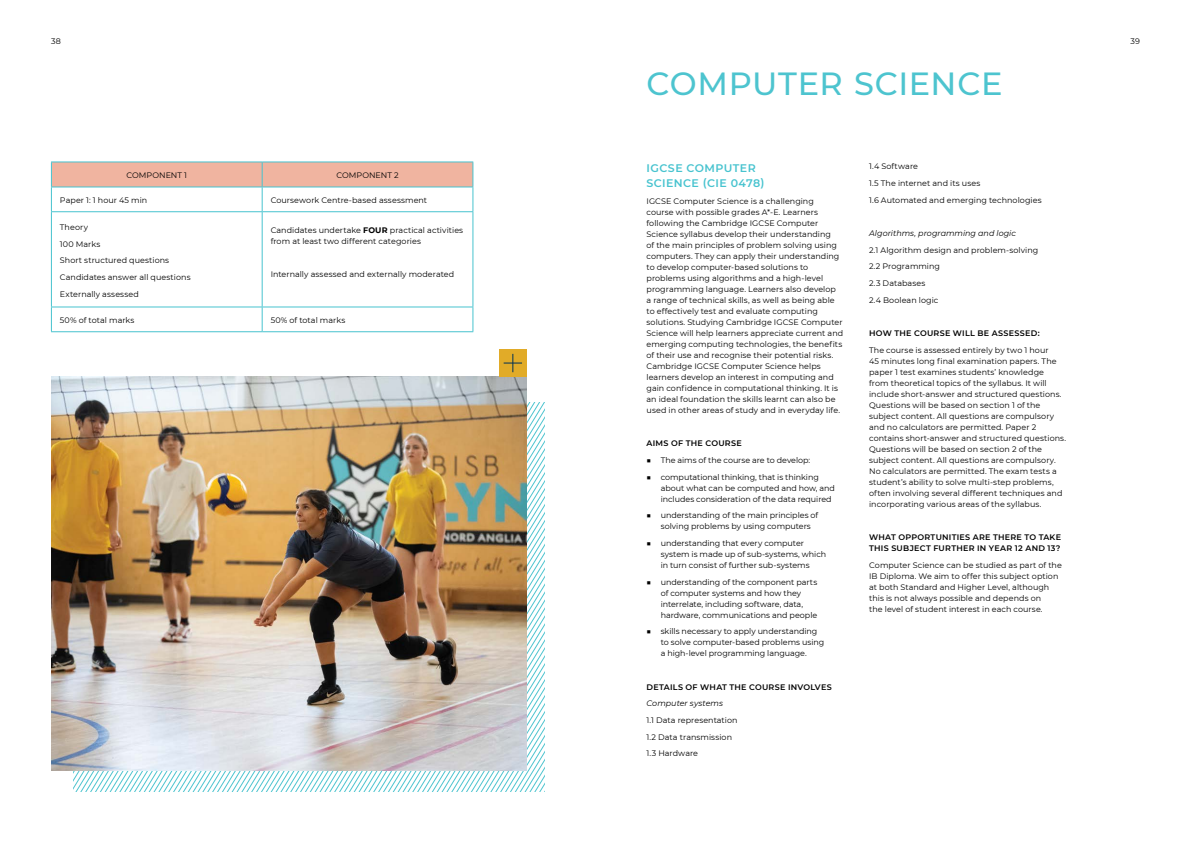
<style>
.page{position:relative;width:1191px;height:842px;background:#fff}
.page>*{position:absolute;margin:0;border:0;box-sizing:border-box;transform-origin:0 0}
.t1{font:500 32px "Montserrat";letter-spacing:.015em;color:#4dc4cf}
.t2{font:600 11px/15px "Montserrat";letter-spacing:.035em;color:#47c3cf}
.t3{font:8px/11px "Montserrat";letter-spacing:.005em;color:#000}
.t4{font:600 8px/11px "Montserrat";letter-spacing:.035em;color:#000}
.t5{font:italic 8px "Montserrat";letter-spacing:.005em;color:#000}
.s1{font-weight:700}
</style>
<div class="page">
<svg style="left:51px;top:162px;width:422px;height:49px"></svg>
<hr style="left:51px;top:211px;width:211px;height:1px;background:#47c3cf">
<hr style="left:51px;top:212px;width:1px;height:95px;background:#47c3cf">
<hr style="left:262px;top:211px;width:211px;height:1px;background:#47c3cf">
<hr style="left:262px;top:212px;width:1px;height:95px;background:#47c3cf">
<hr style="left:472px;top:212px;width:1px;height:95px;background:#47c3cf">
<hr style="left:51px;top:307px;width:211px;height:1px;background:#47c3cf">
<svg style="left:51px;top:307px;width:1px;height:24px"></svg>
<hr style="left:262px;top:307px;width:211px;height:1px;background:#47c3cf">
<svg style="left:262px;top:307px;width:1px;height:24px"></svg>
<svg style="left:472px;top:307px;width:1px;height:24px"></svg>
<hr style="left:51px;top:331px;width:211px;height:1px;background:#47c3cf">
<hr style="left:262px;top:331px;width:211px;height:1px;background:#47c3cf">
<svg style="left:444px;top:403px;width:100px;height:388px"></svg>
<img style="left:52px;top:377px;width:474px;height:393px">
<div style="left:499px;top:349px;width:27px;height:28px;background:#e1ab28"></div>
<svg style="left:503px;top:354px;width:19px;height:18px"></svg>
<p class="t3" style="left:51px;top:35px;width:11px">38</p>
<p class="t3" style="left:1130px;top:35px;width:11px">39</p>
<p class="t3" style="left:126px;top:170px;width:62px">COMPONENT 1</p>
<p class="t3" style="left:336px;top:170px;width:64px">COMPONENT 2</p>
<p class="t3" style="left:60px;top:195px;width:89px">Paper 1: 1 hour 45 min</p>
<p class="t3" style="left:271px;top:195px;width:158px">Coursework Centre-based assessment</p>
<p class="t3" style="left:60px;top:218px;width:132px;line-height:16.7px">Theory<br>100 Marks<br>Short structured questions<br>Candidates answer all questions<br>Externally assessed</p>
<p class="t3" style="left:271px;top:224px;width:194px">Candidates undertake <span class="s1">FOUR</span> practical activities from at least two different categories</p>
<p class="t3" style="left:271px;top:268px;width:185px">Internally assessed and externally moderated</p>
<p class="t3" style="left:60px;top:315px;width:76px">50% of total marks</p>
<p class="t3" style="left:271px;top:315px;width:76px">50% of total marks</p>
<h1 class="t1" style="left:646px;top:61px;width:357px">COMPUTER SCIENCE</h1>
<h2 class="t2" style="left:646px;top:160px;width:120px">IGCSE COMPUTER<br>SCIENCE (CIE 0478)</h2>
<p class="t3" style="left:646px;top:195px;width:198px">IGCSE Computer Science is a challenging<br>course with possible grades A*-E. Learners following the Cambridge IGCSE Computer Science syllabus develop their understanding<br>of the main principles of problem solving using computers. They can apply their understanding to develop computer-based solutions to problems using algorithms and a high-level programming language. Learners also develop<br>a range of technical skills, as well as being able to effectively test and evaluate computing solutions. Studying Cambridge IGCSE Computer Science will help learners appreciate current and emerging computing technologies, the benefits of their use and recognise their potential risks.<br>Cambridge IGCSE Computer Science helps learners develop an interest in computing and gain confidence in computational thinking. It is an ideal foundation the skills learnt can also be used in other areas of study and in everyday life.</p>
<p class="t4" style="left:646px;top:438px;width:97px">AIMS OF THE COURSE</p>
<p class="t3" style="left:646px;top:454px;width:165px">■ The aims of the course are to develop:</p>
<p class="t3" style="left:660px;top:471px;width:176px;text-indent:-14px">■ computational thinking, that is thinking about what can be computed and how, and includes consideration of the data required</p>
<p class="t3" style="left:660px;top:510px;width:159px;text-indent:-14px">■ understanding of the main principles of solving problems by using computers</p>
<p class="t3" style="left:660px;top:537px;width:167px;text-indent:-14px">■ understanding that every computer system is made up of sub-systems, which in turn consist of further sub-systems</p>
<p class="t3" style="left:660px;top:576px;width:158px;text-indent:-14px">■ understanding of the component parts of computer systems and how they interrelate, including software, data, hardware, communications and people</p>
<p class="t3" style="left:660px;top:626px;width:165px;text-indent:-14px">■ skills necessary to apply understanding to solve computer-based problems using a high-level programming language.</p>
<p class="t4" style="left:646px;top:681px;width:187px">DETAILS OF WHAT THE COURSE INVOLVES</p>
<p class="t5" style="left:646px;top:698px;width:78px">Computer systems</p>
<p class="t3" style="left:646px;top:711px;width:93px;line-height:16.7px">1.1 Data representation<br>1.2 Data transmission<br>1.3 Hardware</p>
<p class="t3" style="left:869px;top:158px;width:174px;line-height:16.7px">1.4 Software<br>1.5 The internet and its uses<br>1.6 Automated and emerging technologies</p>
<p class="t5" style="left:869px;top:228px;width:148px">Algorithms, programming and logic</p>
<p class="t3" style="left:869px;top:241px;width:171px;line-height:16.7px">2.1 Algorithm design and problem-solving<br>2.2 Programming<br>2.3 Databases<br>2.4 Boolean logic</p>
<p class="t4" style="left:869px;top:327px;width:172px">HOW THE COURSE WILL BE ASSESSED:</p>
<p class="t3" style="left:869px;top:344px;width:198px">The course is assessed entirely by two 1 hour<br>45 minutes long final examination papers. The paper 1 test examines students’ knowledge<br>from theoretical topics of the syllabus. It will include short-answer and structured questions.<br>Questions will be based on section 1 of the subject content. All questions are compulsory and no calculators are permitted. Paper 2 contains short-answer and structured questions.<br>Questions will be based on section 2 of the subject content. All questions are compulsory.<br>No calculators are permitted. The exam tests a student’s ability to solve multi-step problems, often involving several different techniques and incorporating various areas of the syllabus.</p>
<p class="t4" style="left:869px;top:531px;width:193px">WHAT OPPORTUNITIES ARE THERE TO TAKE<br>THIS SUBJECT FURTHER IN YEAR 12 AND 13?</p>
<p class="t3" style="left:869px;top:559px;width:194px">Computer Science can be studied as part of the IB Diploma. We aim to offer this subject option at both Standard and Higher Level, although this is not always possible and depends on<br>the level of student interest in each course.</p>
</div>
